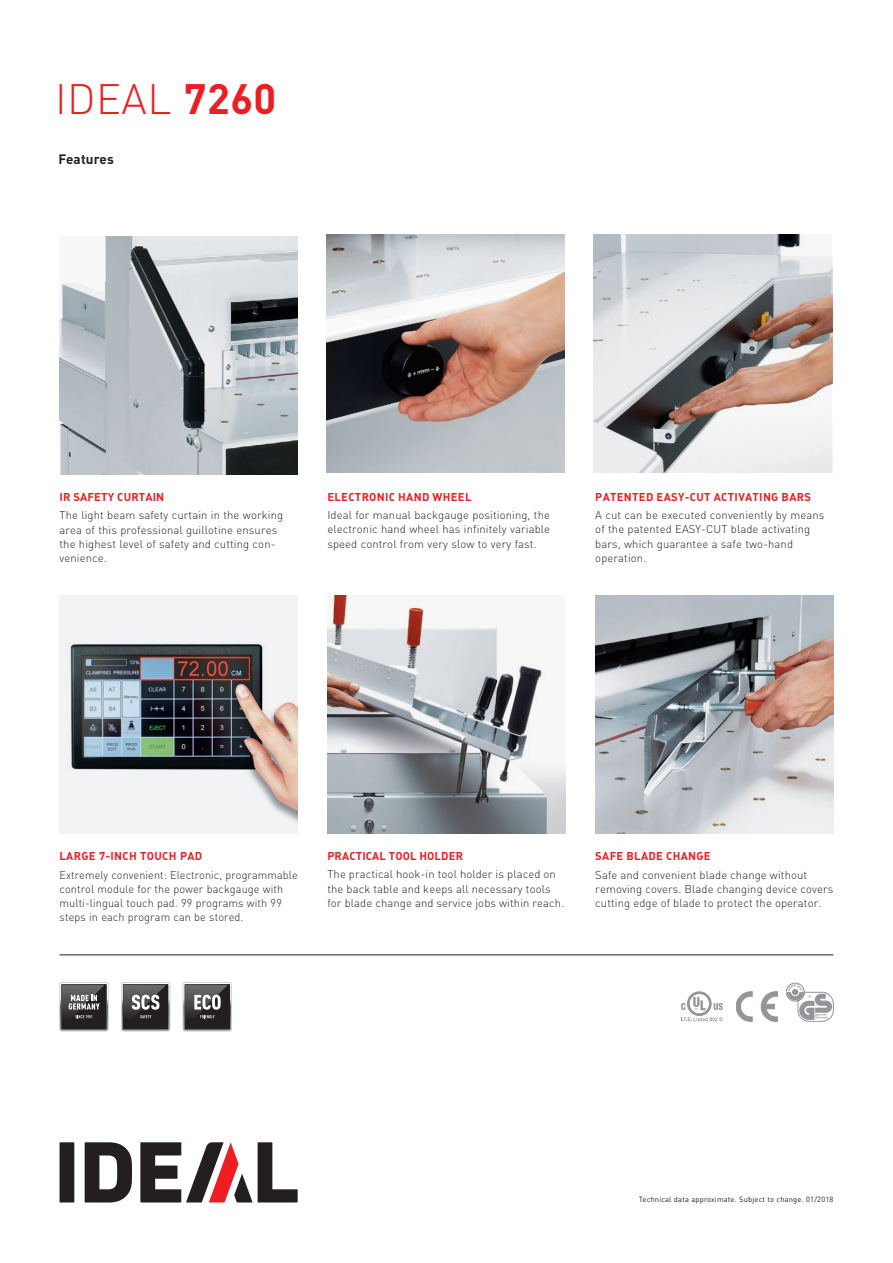
<style>
.page{position:relative;width:893px;height:1263px;background:#fff}
.page>*{position:absolute;margin:0;border:0;box-sizing:border-box;transform-origin:0 0}
.t1{font:300 42px "DIN";letter-spacing:.01em;color:#ee1d23}
.t2{font:700 13.5px "DIN";letter-spacing:.01em;color:#231f20}
.t3{font:300 11.25px/14.2px "DIN";letter-spacing:.01em;color:#231f20}
.t4{font:300 11.25px/14.2px "DIN";letter-spacing:.01em;color:#231f20;scale:.96 1}
.t5{font:700 11.25px "DIN";letter-spacing:.025em;color:#ee1d23}
.t6{font:7.5px "DIN";letter-spacing:.025em;color:#231f20}
.s1{font-weight:700}
</style>
<div class="page">
<img style="left:594px;top:235px;width:238px;height:238px">
<img style="left:327px;top:595px;width:239px;height:238px">
<img style="left:595px;top:595px;width:238px;height:238px">
<div style="left:60px;top:595px;width:238px;height:238px;background:#f2f3f4"></div>
<img style="left:70px;top:643px;width:228px;height:180px">
<img style="left:60px;top:236px;width:238px;height:238px">
<img style="left:327px;top:235px;width:238px;height:238px">
<div style="left:60px;top:1142px;width:14px;height:60px;background:#231f20"></div>
<svg style="left:258px;top:1142px;width:40px;height:60px"></svg>
<svg style="left:85px;top:1142px;width:47px;height:60px"></svg>
<svg style="left:140px;top:1142px;width:112px;height:60px"></svg>
<hr style="left:60px;top:954px;width:773px;height:1px;background:#231f20">
<svg style="left:121px;top:982px;width:49px;height:49px;background:#5f5d5e"></svg>
<svg style="left:183px;top:982px;width:49px;height:49px;background:#605e5f"></svg>
<svg style="left:786px;top:983px;width:47px;height:38px"></svg>
<svg style="left:736px;top:992px;width:16px;height:29px"></svg>
<svg style="left:761px;top:992px;width:16px;height:29px"></svg>
<div style="left:687px;top:991px;width:25px;height:25px;border:1px solid #939598;border-radius:50%"></div>
<svg style="left:681px;top:992px;width:42px;height:29px"></svg>
<svg style="left:60px;top:982px;width:48px;height:49px;background:#5b595a"></svg>
<h1 class="t1" style="left:55px;top:73px;width:223px">IDEAL <span class="s1">7260</span></h1>
<p class="t2" style="left:58px;top:151px;width:57px">Features</p>
<p class="t5" style="left:60px;top:489px;width:106px">IR SAFETY CURTAIN</p>
<p class="t3" style="left:60px;top:508px;width:225px">The light beam safety curtain in the working area of this professional guillotine ensures the highest level of safety and cutting con&shy;venience.</p>
<p class="t5" style="left:327px;top:489px;width:146px">ELECTRONIC HAND WHEEL</p>
<p class="t3" style="left:327px;top:508px;width:224px;text-align:justify">Ideal for manual backgauge positioning, the electronic hand wheel has infinitely variable speed control from very slow to very fast.</p>
<p class="t5" style="left:595px;top:489px;width:217px">PATENTED EASY-CUT ACTIVATING BARS</p>
<p class="t3" style="left:595px;top:508px;width:230px">A cut can be executed conveniently by means of the patented EASY-CUT blade activating bars, which guarantee a safe two-hand operation.</p>
<p class="t5" style="left:60px;top:848px;width:144px">LARGE 7-INCH TOUCH PAD</p>
<p class="t4" style="left:60px;top:867px;width:250px">Extremely convenient: Electronic, programmable control module for the power backgauge with multi-lingual touch pad. 99 programs with 99 steps in each program can be stored.</p>
<p class="t5" style="left:327px;top:848px;width:137px">PRACTICAL TOOL HOLDER</p>
<p class="t3" style="left:327px;top:867px;width:238px">The practical hook-in tool holder is placed on the back table and keeps all necessary tools for blade change and service jobs within reach.</p>
<p class="t5" style="left:595px;top:848px;width:117px">SAFE BLADE CHANGE</p>
<p class="t3" style="left:595px;top:867px;width:240px">Safe and convenient blade change without removing covers. Blade changing device covers cutting edge of blade to protect the operator.</p>
<p class="t6" style="left:639px;top:1195px;width:196px">Technical data approximate. Subject to change. 01/2018</p>
</div>
